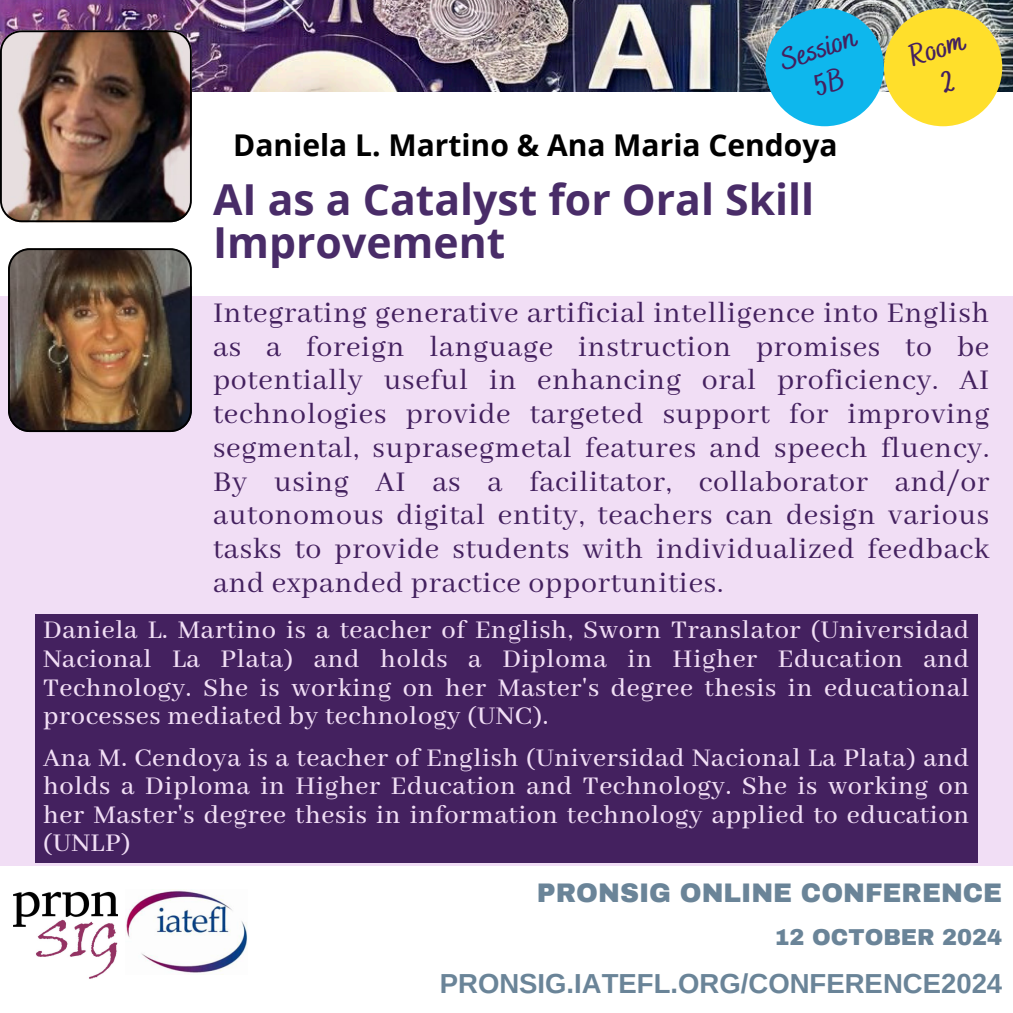
<style>
.page{position:relative;width:1013px;height:1013px;background:#fff}
.page>*{position:absolute;margin:0;border:0;box-sizing:border-box;transform-origin:0 0}
.t1{font:700 42.69px/42.6px "Open Sans";color:#492c68}
.t2{font:31.88px/33.8px "Abhaya Libre";letter-spacing:.025em;color:#44215f;text-align:justify}
.t3{font:700 30px "Open Sans";color:#000}
.t4{font:700 30px/35.6px "Bakerie Smooth";color:#44215f;text-align:center}
.t5{font:500 28.44px/28.6px "Abhaya Libre";letter-spacing:.025em;color:#f1def5;text-align:justify}
.t6{font:700 27.5px "Arimo";color:#6a8498}
.t7{font:900 26.25px "Archivo";color:#6a8498}
.t8{font:900 22.5px "Archivo";color:#6a8498}
</style>
<div class="page">
<img style="left:0;top:0;width:1012px;height:92px">
<div style="left:0;top:292px;width:1012px;height:574px;background:#f1def5"></div>
<div style="left:0;top:92px;width:1012px;height:203px;background:#fff"></div>
<div style="left:883px;top:8px;width:119px;height:118px;background:#ffdf2b;border-radius:50%"></div>
<img style="left:14px;top:891px;width:104px;height:88px">
<img style="left:126px;top:889px;width:121px;height:84px">
<img style="left:0;top:30px;width:192px;height:192px">
<div style="left:36px;top:614px;width:941px;height:248px;background:#44215f"></div>
<div style="left:765px;top:8px;width:118px;height:118px;background:#0eb7ed;border-radius:50%"></div>
<img style="left:8px;top:248px;width:184px;height:184px">
<h1 class="t4" style="left:776px;top:45px;width:79px;rotate:-18deg">Session<br>5B</h1>
<p class="t3" style="left:233px;top:124px;width:606px">Daniela L. Martino &amp; Ana Maria Cendoya</p>
<p class="t1" style="left:213px;top:177px;width:602px">AI as a Catalyst for Oral Skill<br>Improvement</p>
<h2 class="t4" style="left:905px;top:42px;width:58px;rotate:-18deg">Room<br>2</h2>
<p class="t2" style="left:213px;top:297px;width:777px">Integrating generative artificial intelligence into English as a foreign language instruction promises to be potentially useful in enhancing oral proficiency. AI technologies provide targeted support for improving segmental, suprasegmetal features and speech fluency.<br>By using AI as a facilitator, collaborator and/or autonomous digital entity, teachers can design various tasks to provide students with individualized feedback and expanded practice opportunities.</p>
<p class="t5" style="left:43px;top:617px;width:927px">Daniela L. Martino is a teacher of English, Sworn Translator (Universidad Nacional La Plata) and holds a Diploma in Higher Education and Technology. She is working on her Master's degree thesis in educational processes mediated by technology (UNC).</p>
<p class="t5" style="left:43px;top:744px;width:927px">Ana M. Cendoya is a teacher of English (Universidad Nacional La Plata) and holds a Diploma in Higher Education and Technology. She is working on her Master's degree thesis in information technology applied to education (UNLP)</p>
<h4 class="t7" style="left:537px;top:879px;width:467px">PRONSIG ONLINE CONFERENCE</h4>
<h4 class="t8" style="left:774px;top:925px;width:229px">12 OCTOBER 2024</h4>
<h4 class="t6" style="left:440px;top:968px;width:564px">PRONSIG.IATEFL.ORG/CONFERENCE2024</h4>
</div>
